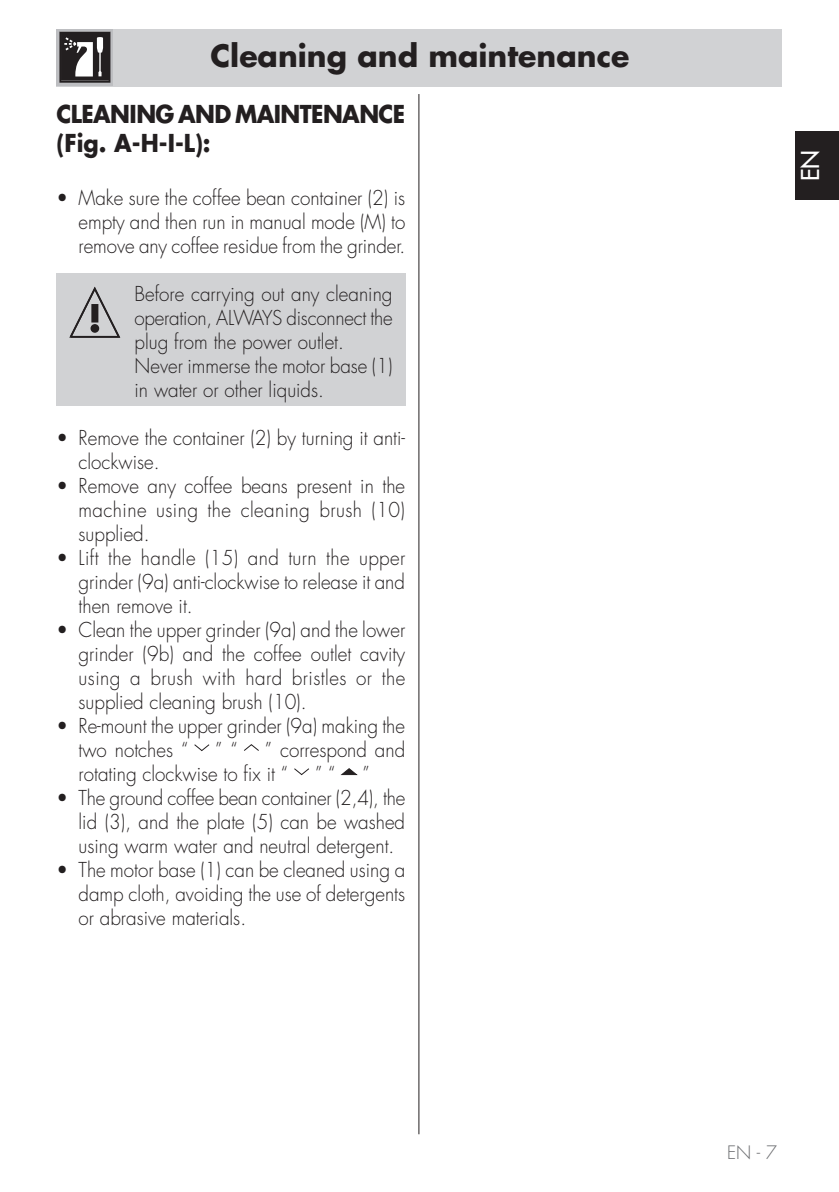
<style>
.page{position:relative;width:839px;height:1192px;background:#fff}
.page>*{position:absolute;margin:0;border:0;box-sizing:border-box;transform-origin:0 0}
.Testo{font:700 30px "Futura Std";color:#231f20}
.testo_tab{font:700 24px/28.8px "Futura Std";letter-spacing:-.025em;color:#231f20;scale:.94 1}
.t1{font:500 24px "Futura Std";color:#fff}
.testo_tab-2{font:300 20px/24px "Futura Std";color:#231f20;text-align:justify;scale:.94 1}
.t2{font:300 18px "Futura Std";color:#6c6d70}
</style>
<div class="page">
<hr style="left:418px;top:94px;width:1px;height:1040px;background:#231f20">
<div style="left:57px;top:29px;width:725px;height:58px;background:#d1d2d4"></div>
<div style="left:795px;top:132px;width:44px;height:68px;background:#231f20"></div>
<div style="left:57px;top:273px;width:349px;height:133px;background:#d1d2d4"></div>
<svg style="left:69px;top:287px;width:51px;height:51px"></svg>
<svg style="left:194px;top:744px;width:16px;height:7px"></svg>
<svg style="left:244px;top:744px;width:15px;height:7px"></svg>
<svg style="left:294px;top:768px;width:15px;height:7px"></svg>
<svg style="left:340px;top:768px;width:18px;height:7px"></svg>
<svg style="left:57px;top:29px;width:56px;height:56px"></svg>
<svg style="left:59px;top:32px;width:51px;height:51px;background:#5c595a"></svg>
<p class="Testo" style="left:210px;top:36px;width:421px">Cleaning and maintenance</p>
<p class="testo_tab" style="left:57px;top:99px;width:373px">CLEANING AND MAINTENANCE (Fig. A-H-I-L):</p>
<p class="testo_tab-2" style="left:79px;top:186px;width:349px;text-indent:-22px">• Make sure the coffee bean container (2) is empty and then run in manual mode (M) to remove any coffee residue from the grinder.</p>
<p class="testo_tab-2" style="left:135px;top:282px;width:276px">Before carrying out any cleaning operation, ALWAYS disconnect the plug from the power outlet.</p>
<p class="testo_tab-2" style="left:135px;top:354px;width:276px">Never immerse the motor base (1) in water or other liquids.</p>
<p class="testo_tab-2" style="left:79px;top:426px;width:349px;text-indent:-22px">• Remove the container (2) by turning it anti&shy;clockwise.</p>
<p class="testo_tab-2" style="left:79px;top:474px;width:349px;text-indent:-22px">• Remove any coffee beans present in the machine using the cleaning brush (10) supplied.</p>
<p class="testo_tab-2" style="left:79px;top:546px;width:349px;text-indent:-22px">• Lift the handle (15) and turn the upper grinder (9a) anti-clockwise to release it and then remove it.</p>
<p class="testo_tab-2" style="left:79px;top:618px;width:349px;text-indent:-22px">• Clean the upper grinder (9a) and the lower grinder (9b) and the coffee outlet cavity using a brush with hard bristles or the supplied cleaning brush (10).</p>
<p class="testo_tab-2" style="left:79px;top:714px;width:349px;text-indent:-22px">• Re-mount the upper grinder (9a) making the two notches “</p>
<p class="testo_tab-2" style="left:79px;top:738px;width:349px;text-indent:186px">” correspond and rotating clockwise to fix it “</p>
<p class="testo_tab-2" style="left:215px;top:738px;width:26px">” “</p>
<p class="testo_tab-2" style="left:315px;top:762px;width:23px">” “</p>
<p class="testo_tab-2" style="left:363px;top:762px;width:9px">”</p>
<p class="testo_tab-2" style="left:79px;top:786px;width:349px;text-indent:-22px">• The ground coffee bean container (2,4), the lid (3), and the plate (5) can be washed using warm water and neutral detergent.</p>
<p class="testo_tab-2" style="left:79px;top:858px;width:349px;text-indent:-22px">• The motor base (1) can be cleaned using a damp cloth, avoiding the use of detergents or abrasive materials.</p>
<p class="t1" style="left:795px;top:181px;width:33px;rotate:-90deg">EN</p>
<p class="t2" style="left:727px;top:1141px;width:52px">EN - 7</p>
</div>
